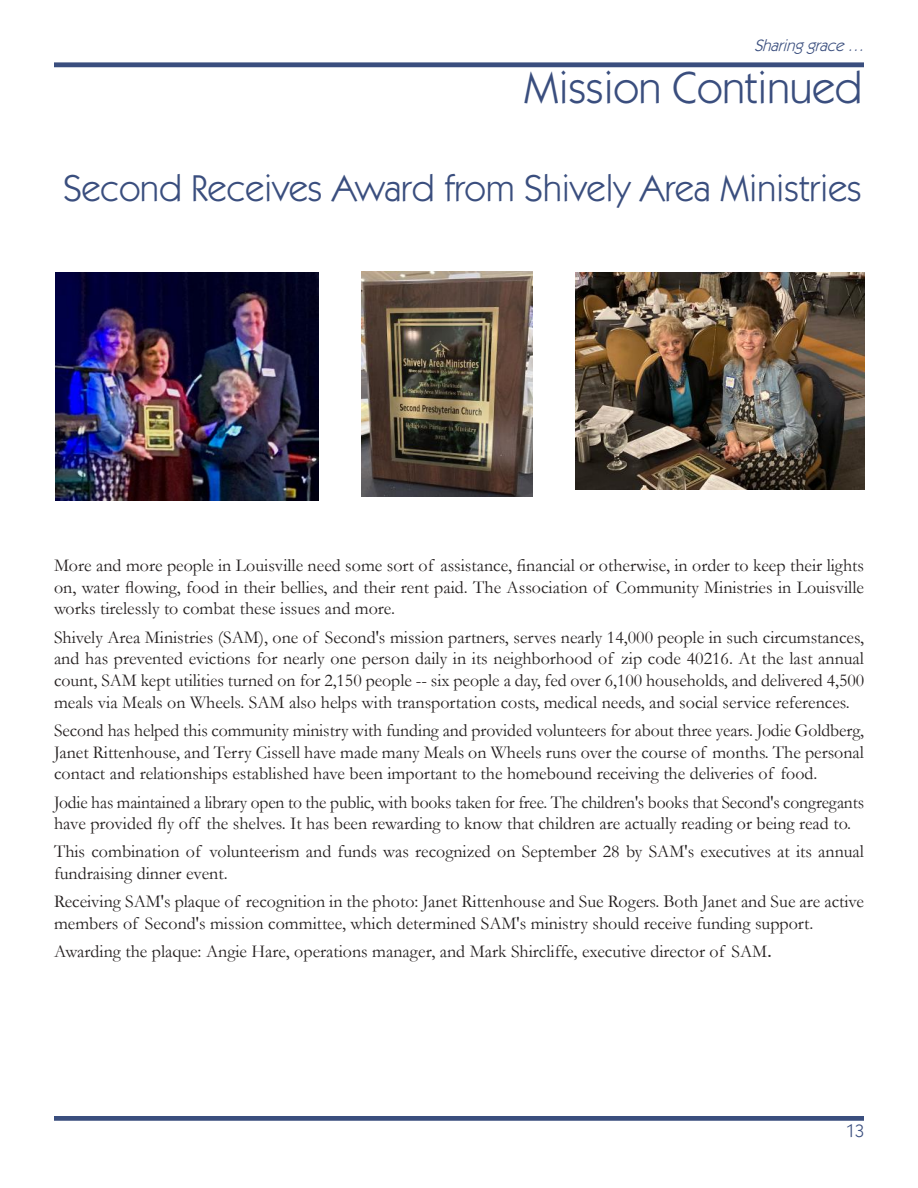
<style>
.page{position:relative;width:918px;height:1188px;background:#fff}
.page>*{position:absolute;margin:0;border:0;box-sizing:border-box;transform-origin:0 0}
.t1{font:45px "ITC Kabel Std";color:#3a4e7e}
.t2{font:37.5px "ITC Kabel Std";color:#3a4e7e}
.t3{font:18.15px/21.6px "Garamond";color:#241f1f;text-align:justify}
.t4{font:18px "ITC Kabel Std";color:#3a4e7e}
.t5{font:italic 16.5px "ITC Kabel Std";color:#3a4e7e}
.s1{font-size:22.65px}
</style>
<div class="page">
<hr style="left:54px;top:63px;width:810px;height:4px;background:#3a4e7e">
<hr style="left:54px;top:1116px;width:810px;height:4px;background:#3a4e7e">
<img style="left:361px;top:272px;width:172px;height:225px">
<img style="left:55px;top:273px;width:263px;height:228px">
<img style="left:575px;top:273px;width:290px;height:217px">
<p class="t5" style="left:754px;top:36px;width:117px">Sharinggrace…</p>
<h1 class="t1" style="left:524px;top:61px;width:340px">Mission Continued</h1>
<h2 class="t2" style="left:63px;top:167px;width:800px">Second Receives Award from Shively Area Ministries</h2>
<p class="t3" style="left:54px;top:554px;width:812px">More and more people in Louisville need some sort of assistance, financial or otherwise, in order to keep their lights on, water flowing, food in their bellies, and their rent paid. The Association of Community Ministries in Louisville works tirelessly to combat these issues and more.</p>
<p class="t3" style="left:54px;top:626px;width:812px">Shively Area Ministries (SAM), one of Second's mission partners, serves nearly 14,000 people in such circumstances, and has prevented evictions for nearly one person daily in its neighborhood of zip code 40216. At the last annual count, SAM kept utilities turned on for 2,150 people -- six people a day, fed over 6,100 households, and delivered 4,500 meals via Meals on Wheels. SAM also helps with transportation costs, medical needs, and social service references.</p>
<p class="t3" style="left:54px;top:719px;width:812px">Second has helped this community ministry with funding and provided volunteers for about three years. Jodie Goldberg, Janet Rittenhouse, and Terry Cissell have made many Meals on Wheels runs over the course of months. The personal contact and relationships established have been important to the homebound receiving the deliveries of food.</p>
<p class="t3" style="left:54px;top:791px;width:812px">Jodie has maintained a library open to the public, with books taken for free. The children's books that Second's congregants have provided fly off the shelves. It has been rewarding to know that children are actually reading or being read to.</p>
<p class="t3" style="left:54px;top:841px;width:811px">This combination of volunteerism and funds was recognized on September 28 by SAM's executives at its annual fundraising dinner event.</p>
<p class="t3" style="left:54px;top:890px;width:811px">Receiving SAM's plaque of recognition in the photo: Janet Rittenhouse and Sue Rogers. Both Janet and Sue are active members of Second's mission committee, which determined SAM's ministry should receive funding support.</p>
<p class="t3" style="left:54px;top:940px;width:720px">Awarding the plaque: Angie Hare, operations manager, and Mark Shircliffe, executive director of SAM<span class="s1">.</span></p>
<p class="t4" style="left:846px;top:1121px;width:19px">13</p>
</div>
